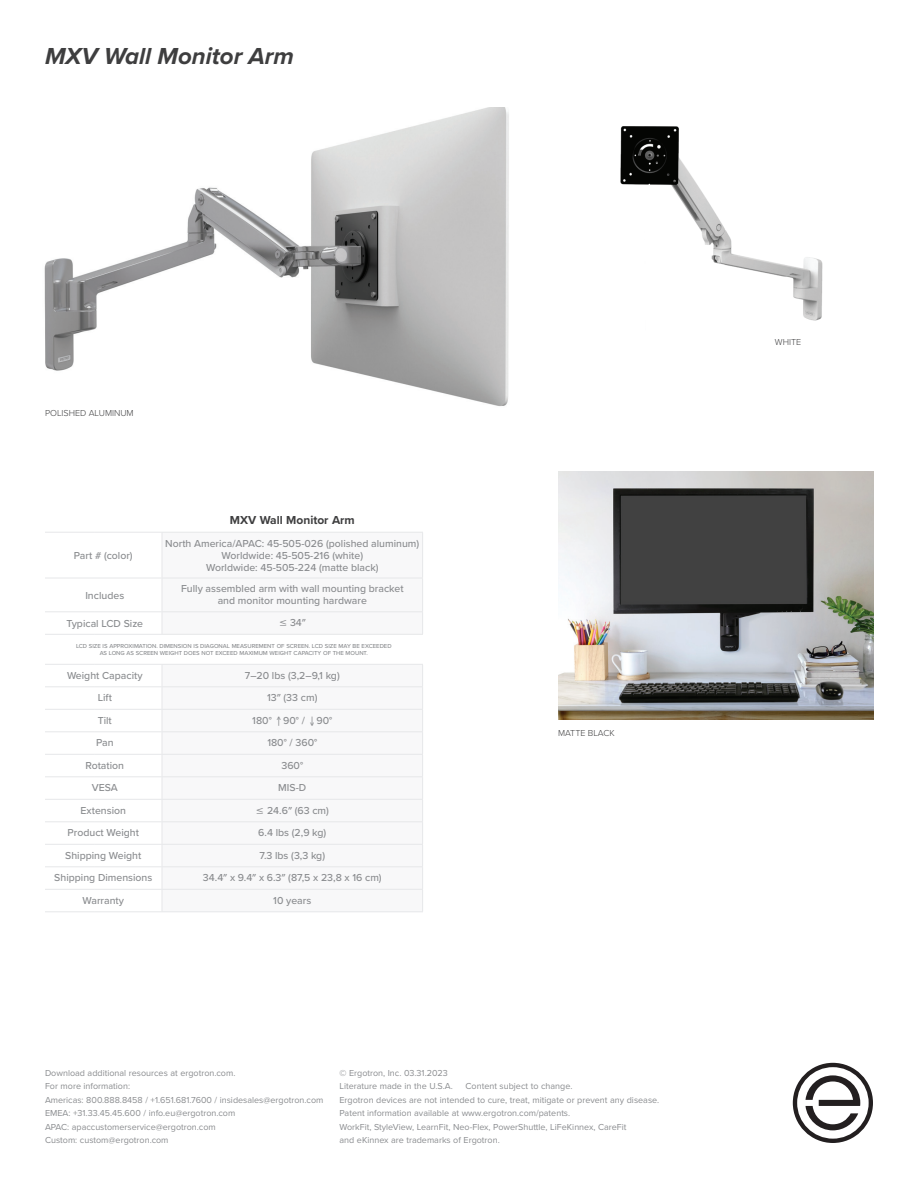
<style>
.page{position:relative;width:918px;height:1188px;background:#fff}
.page>*{position:absolute;margin:0;border:0;box-sizing:border-box;transform-origin:0 0}
.t1{font:italic 700 24px "Proxima Nova";color:#3e3e3f}
.t2{font:700 12px "Proxima Nova";color:#3e3e3f}
.t3{font:500 10.5px/12px "Proxima Nova";color:#8a8c8f;text-align:center}
.t4{font:9px/13.5px "Proxima Nova";color:#8a8c8f}
.t5{font:300 9px "Proxima Nova";color:#3e3e3f}
.t6{font:500 6px/7.5px "Proxima Nova";color:#8a8c8f;text-align:center}
</style>
<div class="page">
<img style="left:44px;top:107px;width:465px;height:299px">
<img style="left:558px;top:471px;width:315px;height:249px">
<svg style="left:163px;top:577px;width:259px;height:312px"></svg>
<hr style="left:162px;top:532px;width:261px;height:1px;background:#e6e7e9">
<hr style="left:162px;top:533px;width:1px;height:45px;background:#e6e7e9">
<hr style="left:422px;top:533px;width:1px;height:45px;background:#e6e7e9">
<hr style="left:162px;top:578px;width:261px;height:1px;background:#e6e7e9">
<hr style="left:162px;top:578px;width:1px;height:33px;background:#e6e7e9">
<hr style="left:422px;top:578px;width:1px;height:33px;background:#e6e7e9">
<hr style="left:162px;top:611px;width:261px;height:1px;background:#e6e7e9">
<svg style="left:162px;top:612px;width:1px;height:22px"></svg>
<svg style="left:422px;top:612px;width:1px;height:22px"></svg>
<hr style="left:162px;top:634px;width:261px;height:1px;background:#e6e7e9">
<hr style="left:162px;top:664px;width:261px;height:1px;background:#e6e7e9">
<hr style="left:162px;top:686px;width:261px;height:1px;background:#e6e7e9">
<hr style="left:162px;top:709px;width:261px;height:1px;background:#e6e7e9">
<hr style="left:162px;top:731px;width:261px;height:1px;background:#e6e7e9">
<hr style="left:162px;top:754px;width:261px;height:1px;background:#e6e7e9">
<hr style="left:162px;top:776px;width:261px;height:1px;background:#e6e7e9">
<hr style="left:162px;top:799px;width:261px;height:1px;background:#e6e7e9">
<hr style="left:162px;top:821px;width:261px;height:1px;background:#e6e7e9">
<hr style="left:162px;top:844px;width:261px;height:1px;background:#e6e7e9">
<hr style="left:162px;top:866px;width:261px;height:1px;background:#e6e7e9">
<hr style="left:162px;top:889px;width:261px;height:1px;background:#e6e7e9">
<svg style="left:162px;top:665px;width:1px;height:246px"></svg>
<svg style="left:422px;top:665px;width:1px;height:246px"></svg>
<hr style="left:162px;top:911px;width:261px;height:1px;background:#e6e7e9">
<hr style="left:45px;top:532px;width:50px;height:1px;background:#e6e7e9">
<hr style="left:95px;top:532px;width:67px;height:1px;background:#e6e7e9">
<hr style="left:45px;top:578px;width:50px;height:1px;background:#e6e7e9">
<hr style="left:95px;top:578px;width:67px;height:1px;background:#e6e7e9">
<hr style="left:45px;top:611px;width:50px;height:1px;background:#e6e7e9">
<hr style="left:95px;top:611px;width:67px;height:1px;background:#e6e7e9">
<hr style="left:45px;top:634px;width:50px;height:1px;background:#e6e7e9">
<hr style="left:95px;top:634px;width:67px;height:1px;background:#e6e7e9">
<hr style="left:45px;top:664px;width:50px;height:1px;background:#e6e7e9">
<hr style="left:95px;top:664px;width:67px;height:1px;background:#e6e7e9">
<hr style="left:45px;top:686px;width:50px;height:1px;background:#e6e7e9">
<hr style="left:95px;top:686px;width:67px;height:1px;background:#e6e7e9">
<hr style="left:45px;top:709px;width:50px;height:1px;background:#e6e7e9">
<hr style="left:95px;top:709px;width:67px;height:1px;background:#e6e7e9">
<hr style="left:45px;top:731px;width:50px;height:1px;background:#e6e7e9">
<hr style="left:95px;top:731px;width:67px;height:1px;background:#e6e7e9">
<hr style="left:45px;top:754px;width:50px;height:1px;background:#e6e7e9">
<hr style="left:95px;top:754px;width:67px;height:1px;background:#e6e7e9">
<hr style="left:45px;top:776px;width:50px;height:1px;background:#e6e7e9">
<hr style="left:95px;top:776px;width:67px;height:1px;background:#e6e7e9">
<hr style="left:45px;top:799px;width:50px;height:1px;background:#e6e7e9">
<hr style="left:95px;top:799px;width:67px;height:1px;background:#e6e7e9">
<hr style="left:45px;top:821px;width:50px;height:1px;background:#e6e7e9">
<hr style="left:95px;top:821px;width:67px;height:1px;background:#e6e7e9">
<hr style="left:45px;top:844px;width:50px;height:1px;background:#e6e7e9">
<hr style="left:95px;top:844px;width:67px;height:1px;background:#e6e7e9">
<hr style="left:45px;top:866px;width:50px;height:1px;background:#e6e7e9">
<hr style="left:95px;top:866px;width:67px;height:1px;background:#e6e7e9">
<hr style="left:45px;top:889px;width:50px;height:1px;background:#e6e7e9">
<hr style="left:95px;top:889px;width:67px;height:1px;background:#e6e7e9">
<hr style="left:45px;top:911px;width:50px;height:1px;background:#e6e7e9">
<hr style="left:95px;top:911px;width:67px;height:1px;background:#e6e7e9">
<img style="left:620px;top:126px;width:203px;height:195px">
<svg style="left:793px;top:1063px;width:80px;height:80px"></svg>
<svg style="left:280px;top:620px;width:6px;height:6px"></svg>
<svg style="left:277px;top:717px;width:4px;height:9px"></svg>
<svg style="left:310px;top:717px;width:4px;height:9px"></svg>
<svg style="left:257px;top:808px;width:6px;height:6px"></svg>
<h1 class="t1" style="left:45px;top:38px;width:250px">MXV Wall Monitor Arm</h1>
<p class="t5" style="left:45px;top:406px;width:90px">POLISHED ALUMINUM</p>
<p class="t3" style="left:74px;top:549px;width:60px">Part # (color)</p>
<h2 class="t2" style="left:230px;top:511px;width:126px">MXV Wall Monitor Arm</h2>
<p class="t3" style="left:165px;top:537px;width:256px">North America/APAC: 45-505-026 (polished aluminum)<br>Worldwide: 45-505-216 (white)<br>Worldwide: 45-505-224 (matte black)</p>
<p class="t3" style="left:85px;top:589px;width:40px">Includes</p>
<p class="t3" style="left:181px;top:582px;width:224px">Fully assembled arm with wall mounting bracket and monitor mounting hardware</p>
<p class="t3" style="left:66px;top:617px;width:78px">Typical LCD Size</p>
<p class="t3" style="left:290px;top:617px;width:17px">34″</p>
<p class="t6" style="left:76px;top:642px;width:317px">LCD SIZE IS APPROXIMATION. DIMENSION IS DIAGONAL MEASUREMENT OF SCREEN. LCD SIZE MAY BE EXCEEDED<br>AS LONG AS SCREEN WEIGHT DOES NOT EXCEED MAXIMUM WEIGHT CAPACITY OF THE MOUNT.</p>
<p class="t3" style="left:67px;top:669px;width:77px">Weight Capacity</p>
<p class="t3" style="left:245px;top:669px;width:96px">7–20 lbs (3,2–9,1 kg)</p>
<p class="t3" style="left:98px;top:692px;width:16px">Lift</p>
<p class="t3" style="left:267px;top:692px;width:52px">13″ (33 cm)</p>
<p class="t3" style="left:98px;top:714px;width:16px">Tilt</p>
<p class="t3" style="left:252px;top:714px;width:81px">180° 90° / 90°</p>
<p class="t3" style="left:96px;top:737px;width:19px">Pan</p>
<p class="t3" style="left:267px;top:737px;width:51px">180° / 360°</p>
<p class="t3" style="left:86px;top:759px;width:40px">Rotation</p>
<p class="t3" style="left:281px;top:759px;width:23px">360°</p>
<p class="t3" style="left:92px;top:782px;width:28px">VESA</p>
<p class="t3" style="left:278px;top:782px;width:29px">MIS-D</p>
<p class="t3" style="left:81px;top:804px;width:47px">Extension</p>
<p class="t3" style="left:267px;top:804px;width:63px">24.6″ (63 cm)</p>
<p class="t3" style="left:68px;top:827px;width:73px">Product Weight</p>
<p class="t3" style="left:258px;top:827px;width:70px">6.4 lbs (2,9 kg)</p>
<p class="t3" style="left:65px;top:849px;width:78px">Shipping Weight</p>
<p class="t3" style="left:260px;top:849px;width:67px">7.3 lbs (3,3 kg)</p>
<p class="t3" style="left:54px;top:872px;width:100px">Shipping Dimensions</p>
<p class="t3" style="left:203px;top:872px;width:180px">34.4″ x 9.4″ x 6.3″ (87,5 x 23,8 x 16 cm)</p>
<p class="t3" style="left:83px;top:894px;width:43px">Warranty</p>
<p class="t3" style="left:273px;top:894px;width:40px">10 years</p>
<p class="t5" style="left:558px;top:726px;width:58px">MATTE BLACK</p>
<p class="t4" style="left:45px;top:1065px;width:280px">Download additional resources at ergotron.com.<br>For more information:<br>Americas: 800.888.8458 / +1.651.681.7600 / insidesales@ergotron.com EMEA: +31.33.45.45.600 / info.eu@ergotron.com<br>APAC: apaccustomerservice@ergotron.com<br>Custom: custom@ergotron.com</p>
<p class="t4" style="left:340px;top:1065px;width:115px">© Ergotron, Inc. 03.31.2023<br>Literature made in the U.S.A.</p>
<p class="t4" style="left:340px;top:1079px;width:321px;text-indent:126px">Content subject to change.<br>Ergotron devices are not intended to cure, treat, mitigate or prevent any disease.<br>Patent information available at www.ergotron.com/patents.<br>WorkFit, StyleView, LearnFit, Neo-Flex, PowerShuttle, LiFeKinnex, CareFit<br>and eKinnex are trademarks of Ergotron.</p>
<p class="t5" style="left:775px;top:335px;width:28px">WHITE</p>
</div>
